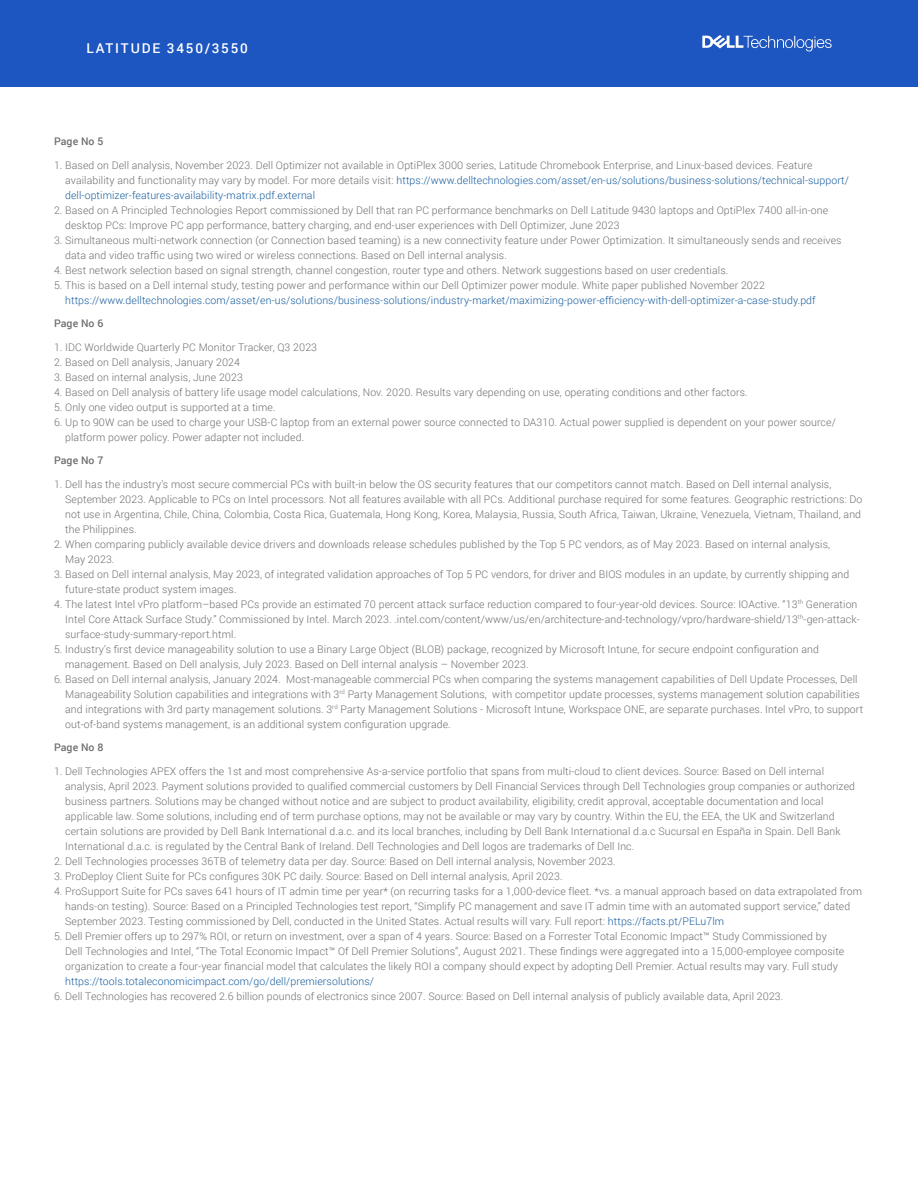
<style>
.page{position:relative;width:918px;height:1188px;background:#fff}
.page>*{position:absolute;margin:0;border:0;box-sizing:border-box;transform-origin:0 0}
.t1{font:500 13.5px "Roboto";letter-spacing:.135em;color:#fff}
.t2{font:300 10.5px/15px "Roboto";letter-spacing:.01em;color:#6e6e6e}
.t3{font:300 10.5px/15px "Roboto";letter-spacing:.01em;color:#175d9e}
.t4{font:500 10.5px "Roboto";letter-spacing:.01em;color:#6e6e6e}
.s1{color:#175d9e}
.s2{color:#6e6e6e}
</style>
<div class="page">
<div style="left:0;top:0;width:918px;height:86px;background:#1d56c0"></div>
<svg style="left:702px;top:35px;width:130px;height:16px"></svg>
<p class="t1" style="left:86px;top:39px;width:163px">LATITUDE 3450/3550</p>
<p class="t4" style="left:54px;top:134px;width:51px">Page No 5</p>
<p class="t2" style="left:65px;top:157px;width:785px;text-indent:-11px">1. Based on Dell analysis, November 2023. Dell Optimizer not available in OptiPlex 3000 series, Latitude Chromebook Enterprise, and Linux-based devices. Feature availability and functionality may vary by model. For more details visit: <span class="s1">https://www.delltechnologies.com/asset/en-us/solutions/business-solutions/technical-support/ dell-optimizer-features-availability-matrix.pdf.external</span></p>
<p class="t2" style="left:65px;top:202px;width:764px;text-indent:-11px">2. Based on A Principled Technologies Report commissioned by Dell that ran PC performance benchmarks on Dell Latitude 9430 laptops and OptiPlex 7400 all-in-one desktop PCs: Improve PC app performance, battery charging, and end-user experiences with Dell Optimizer, June 2023</p>
<p class="t2" style="left:65px;top:232px;width:778px;text-indent:-11px">3. Simultaneous multi-network connection (or Connection based teaming) is a new connectivity feature under Power Optimization. It simultaneously sends and receives data and video traffic using two wired or wireless connections. Based on Dell internal analysis.</p>
<p class="t2" style="left:54px;top:262px;width:676px">4. Best network selection based on signal strength, channel congestion, router type and others. Network suggestions based on user credentials.</p>
<p class="t3" style="left:65px;top:277px;width:752px;text-indent:-11px"><span class="s2">5. This is based on a Dell internal study, testing power and performance within our Dell Optimizer power module. White paper published November 2022 </span>https://www.delltechnologies.com/asset/en-us/solutions/business-solutions/industry-market/maximizing-power-efficiency-with-dell-optimizer-a-case-study.pdf</p>
<p class="t4" style="left:54px;top:316px;width:51px">Page No 6</p>
<p class="t2" style="left:54px;top:339px;width:265px">1. IDC Worldwide Quarterly PC Monitor Tracker, Q3 2023</p>
<p class="t2" style="left:54px;top:354px;width:188px">2. Based on Dell analysis, January 2024</p>
<p class="t2" style="left:54px;top:369px;width:190px">3. Based on internal analysis, June 2023</p>
<p class="t2" style="left:54px;top:384px;width:695px">4. Based on Dell analysis of battery life usage model calculations, Nov. 2020. Results vary depending on use, operating conditions and other factors.</p>
<p class="t2" style="left:54px;top:399px;width:223px">5. Only one video output is supported at a time.</p>
<p class="t2" style="left:65px;top:414px;width:772px;text-indent:-11px">6. Up to 90W can be used to charge your USB-C laptop from an external power source connected to DA310. Actual power supplied is dependent on your power source/ platform power policy. Power adapter not included.</p>
<p class="t4" style="left:54px;top:453px;width:51px">Page No 7</p>
<p class="t2" style="left:65px;top:476px;width:799px;text-indent:-11px">1. Dell has the industry’s most secure commercial PCs with built-in below the OS security features that our competitors cannot match. Based on Dell internal analysis, September 2023. Applicable to PCs on Intel processors. Not all features available with all PCs. Additional purchase required for some features. Geographic restrictions: Do not use in Argentina, Chile, China, Colombia, Costa Rica, Guatemala, Hong Kong, Korea, Malaysia, Russia, South Africa, Taiwan, Ukraine, Venezuela, Vietnam, Thailand, and the Philippines.</p>
<p class="t2" style="left:65px;top:536px;width:767px;text-indent:-11px">2. When comparing publicly available device drivers and downloads release schedules published by the Top 5 PC vendors, as of May 2023. Based on internal analysis,<br>May 2023.</p>
<p class="t2" style="left:65px;top:566px;width:786px;text-indent:-11px">3. Based on Dell internal analysis, May 2023, of integrated validation approaches of Top 5 PC vendors, for driver and BIOS modules in an update, by currently shipping and future-state product system images.</p>
<p class="t2" style="left:65px;top:596px;width:796px;text-indent:-11px">4. The latest Intel vPro platform–based PCs provide an estimated 70 percent attack surface reduction compared to four-year-old devices. Source: IOActive. “13<sup>th</sup> Generation<br>Intel Core Attack Surface Study.” Commissioned by Intel. March 2023. .intel.com/content/www/us/en/architecture-and-technology/vpro/hardware-shield/13<sup>th</sup>-gen-attack&shy;surface-study-summary-report.html.</p>
<p class="t2" style="left:65px;top:641px;width:755px;text-indent:-11px">5. Industry’s first device manageability solution to use a Binary Large Object (BLOB) package, recognized by Microsoft Intune, for secure endpoint configuration and management. Based on Dell analysis, July 2023. Based on Dell internal analysis – November 2023.</p>
<p class="t2" style="left:65px;top:671px;width:800px;text-indent:-11px">6. Based on Dell internal analysis, January 2024. Most-manageable commercial PCs when comparing the systems management capabilities of Dell Update Processes, Dell Manageability Solution capabilities and integrations with 3<sup>rd</sup> Party Management Solutions, with competitor update processes, systems management solution capabilities and integrations with 3rd party management solutions. 3<sup>rd</sup> Party Management Solutions - Microsoft Intune, Workspace ONE, are separate purchases. Intel vPro, to support out-of-band systems management, is an additional system configuration upgrade.</p>
<p class="t4" style="left:54px;top:740px;width:51px">Page No 8</p>
<p class="t2" style="left:65px;top:763px;width:791px;text-indent:-11px">1. Dell Technologies APEX offers the 1st and most comprehensive As-a-service portfolio that spans from multi-cloud to client devices. Source: Based on Dell internal analysis, April 2023. Payment solutions provided to qualified commercial customers by Dell Financial Services through Dell Technologies group companies or authorized business partners. Solutions may be changed without notice and are subject to product availability, eligibility, credit approval, acceptable documentation and local applicable law. Some solutions, including end of term purchase options, may not be available or may vary by country. Within the EU, the EEA, the UK and Switzerland certain solutions are provided by Dell Bank International d.a.c. and its local branches, including by Dell Bank International d.a.c Sucursal en España in Spain. Dell Bank International d.a.c. is regulated by the Central Bank of Ireland. Dell Technologies and Dell logos are trademarks of Dell Inc.</p>
<p class="t2" style="left:54px;top:853px;width:563px">2. Dell Technologies processes 36TB of telemetry data per day. Source: Based on Dell internal analysis, November 2023.</p>
<p class="t2" style="left:54px;top:868px;width:510px">3. ProDeploy Client Suite for PCs configures 30K PC daily. Source: Based on Dell internal analysis, April 2023.</p>
<p class="t2" style="left:65px;top:883px;width:798px;text-indent:-11px">4. ProSupport Suite for PCs saves 641 hours of IT admin time per year* (on recurring tasks for a 1,000-device fleet. *vs. a manual approach based on data extrapolated from hands-on testing). Source: Based on a Principled Technologies test report, “Simplify PC management and save IT admin time with an automated support service,” dated<br>September 2023. Testing commissioned by Dell, conducted in the United States. Actual results will vary. Full report: <span class="s1">https://facts.pt/PELu7lm</span></p>
<p class="t2" style="left:65px;top:928px;width:781px;text-indent:-11px">5. Dell Premier offers up to 297% ROI, or return on investment, over a span of 4 years. Source: Based on a Forrester Total Economic Impact™ Study Commissioned by Dell Technologies and Intel, “The Total Economic Impact™ Of Dell Premier Solutions”, August 2021. These findings were aggregated into a 15,000-employee composite organization to create a four-year financial model that calculates the likely ROI a company should expect by adopting Dell Premier. Actual results may vary. Full study <span class="s1">https://tools.totaleconomicimpact.com/go/dell/premiersolutions/</span></p>
<p class="t2" style="left:54px;top:988px;width:731px">6. Dell Technologies has recovered 2.6 billion pounds of electronics since 2007. Source: Based on Dell internal analysis of publicly available data, April 2023.</p>
</div>
